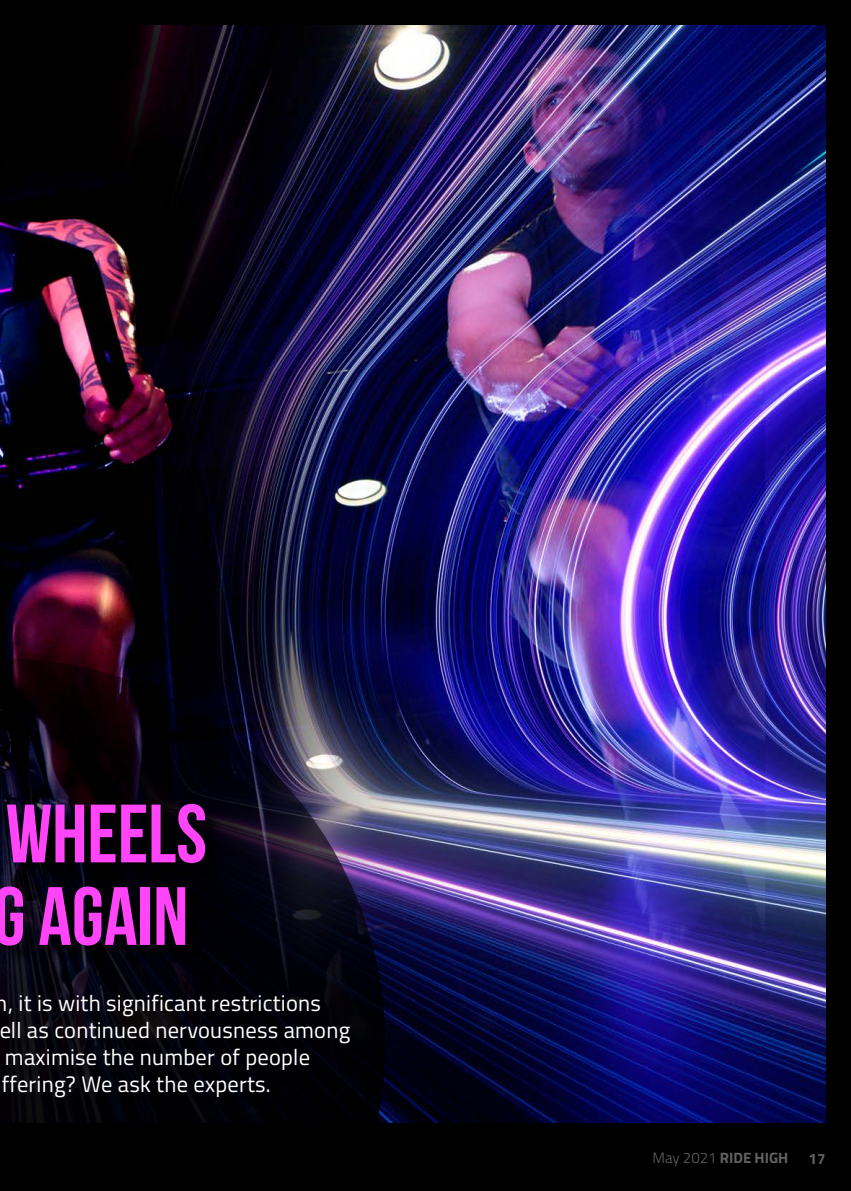
<style>
.page{position:relative;width:851px;height:1191px;background:#fff}
.page>*{position:absolute;margin:0;border:0;box-sizing:border-box;transform-origin:0 0}
.t1{font:700 82.5px/82.5px "Bebas Neue";color:#ff45f7}
.t2{font:22.5px/27px "Cairo";letter-spacing:.01em;color:#fff}
.t3{font:700 15px "Cairo";color:#646363}
.s1{font-weight:300}
</style>
<div class="page">
<div style="left:0;top:0;width:850px;height:1191px;background:#000"></div>
<img style="left:0;top:26px;width:825px;height:1096px">
<img style="left:0;top:658px;width:385px;height:465px">
<div style="left:0;top:807px;width:223px;height:157px;background:#000;opacity:.75"></div>
<div style="left:0;top:997px;width:368px;height:119px;background:#000;opacity:.75"></div>
<h1 class="t1" style="left:-7px;top:791px;width:215px">WHEELS<br>G AGAIN</h1>
<p class="t2" style="left:-4px;top:990px;width:356px">n, it is with significant restrictions<br>ell as continued nervousness among maximise the number of people ffering? We ask the experts.</p>
<p class="t3" style="left:652px;top:1145px;width:137px"><span class="s1">May 2021</span> RIDE HIGH</p>
<p class="t3" style="left:808px;top:1146px;width:18px">17</p>
<p class="t3" style="left:724px;top:1146px;width:70px">RIDE HIGH</p>
</div>
